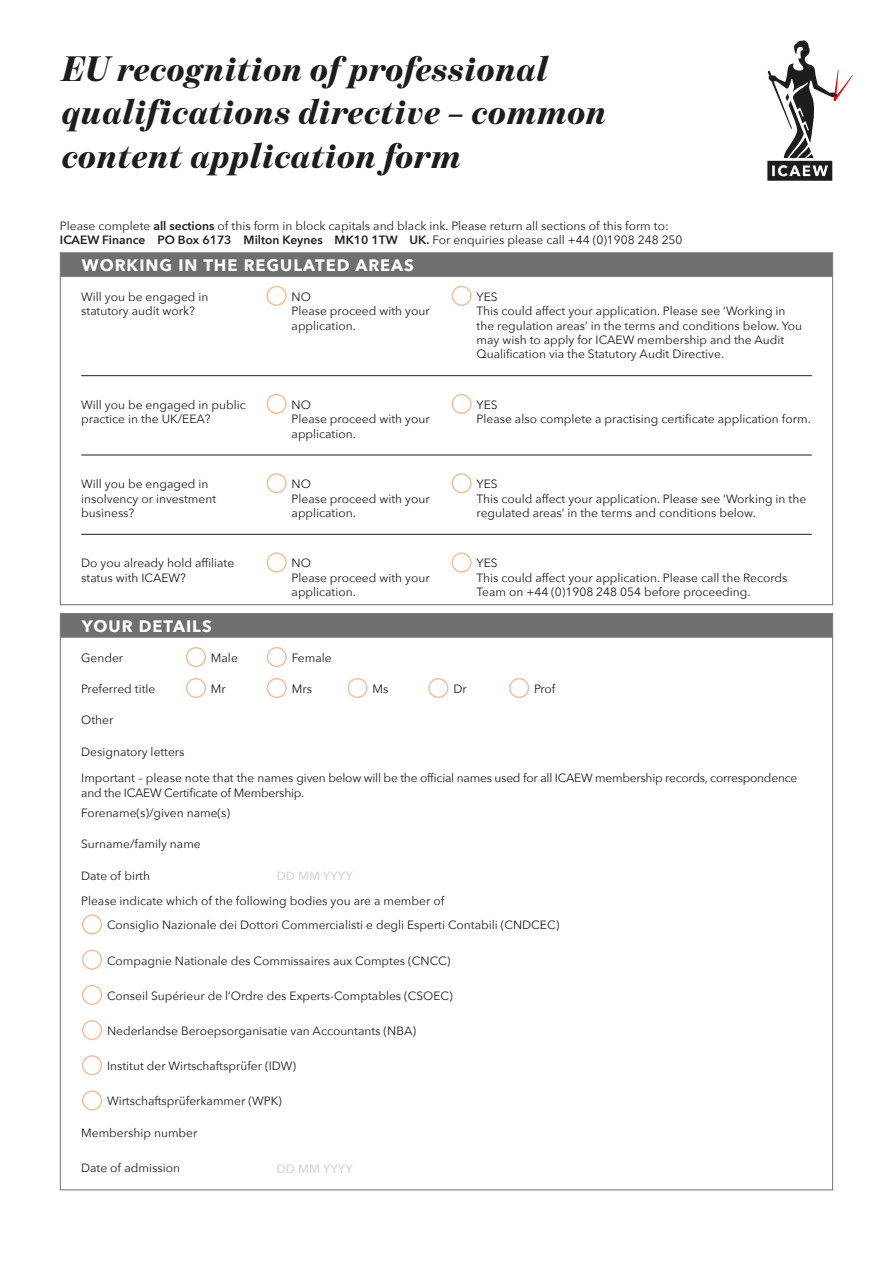
<style>
.page{position:relative;width:893px;height:1263px;background:#fff}
.page>*{position:absolute;margin:0;border:0;box-sizing:border-box;transform-origin:0 0}
.t1{font:italic 900 36px/43.2px "Benton Mod Disp";letter-spacing:.02em;color:#1d1d1b}
.t2{font:700 16.5px "Avenir Next";letter-spacing:.06em;color:#fff}
.t3{font:12px/14.4px "Avenir Next";color:#1d1d1b}
.t4{font:12px/14.4px "Avenir Next";letter-spacing:-.02em;color:#1d1d1b}
.t5{font:600 12px "Avenir Next";color:#dadada}
.s1{font-weight:600}
</style>
<div class="page">
<svg style="left:767px;top:40px;width:86px;height:141px"></svg>
<div style="left:61px;top:253px;width:771px;height:24px;background:#706f6f"></div>
<div style="left:61px;top:614px;width:771px;height:24px;background:#706f6f"></div>
<div style="left:451px;top:286px;width:21px;height:20px;border:2px solid #f1c09d;border-radius:50%"></div>
<div style="left:266px;top:286px;width:21px;height:20px;border:2px solid #f1c09d;border-radius:50%"></div>
<div style="left:451px;top:394px;width:21px;height:20px;border:2px solid #f1c09d;border-radius:50%"></div>
<div style="left:266px;top:394px;width:21px;height:20px;border:2px solid #f1c09d;border-radius:50%"></div>
<div style="left:451px;top:473px;width:21px;height:20px;border:2px solid #f1c09d;border-radius:50%"></div>
<div style="left:266px;top:473px;width:21px;height:20px;border:2px solid #f1c09d;border-radius:50%"></div>
<div style="left:451px;top:552px;width:21px;height:21px;border:2px solid #f1c09d;border-radius:50%"></div>
<div style="left:266px;top:552px;width:21px;height:21px;border:2px solid #f1c09d;border-radius:50%"></div>
<div style="left:186px;top:647px;width:20px;height:20px;border:2px solid #f1c09d;border-radius:50%"></div>
<div style="left:267px;top:647px;width:20px;height:20px;border:2px solid #f1c09d;border-radius:50%"></div>
<div style="left:186px;top:678px;width:20px;height:20px;border:2px solid #f1c09d;border-radius:50%"></div>
<div style="left:347px;top:678px;width:21px;height:20px;border:2px solid #f1c09d;border-radius:50%"></div>
<div style="left:267px;top:678px;width:20px;height:20px;border:2px solid #f1c09d;border-radius:50%"></div>
<div style="left:428px;top:678px;width:20px;height:20px;border:2px solid #f1c09d;border-radius:50%"></div>
<div style="left:509px;top:678px;width:20px;height:20px;border:2px solid #f1c09d;border-radius:50%"></div>
<div style="left:82px;top:914px;width:20px;height:20px;border:2px solid #f1c09d;border-radius:50%"></div>
<div style="left:82px;top:949px;width:20px;height:21px;border:2px solid #f1c09d;border-radius:50%"></div>
<div style="left:82px;top:985px;width:20px;height:20px;border:2px solid #f1c09d;border-radius:50%"></div>
<div style="left:82px;top:1020px;width:20px;height:20px;border:2px solid #f1c09d;border-radius:50%"></div>
<div style="left:82px;top:1055px;width:20px;height:20px;border:2px solid #f1c09d;border-radius:50%"></div>
<div style="left:82px;top:1090px;width:20px;height:20px;border:2px solid #f1c09d;border-radius:50%"></div>
<hr style="left:81px;top:534px;width:731px;height:1px;background:#1d1d1b">
<hr style="left:81px;top:455px;width:731px;height:1px;background:#1d1d1b">
<hr style="left:81px;top:375px;width:731px;height:1px;background:#1d1d1b">
<h1 class="t1" style="left:63px;top:47px;width:546px">EU recognition of professional qualifications directive – common content application form</h1>
<p class="t3" style="left:60px;top:218px;width:624px">Please complete <span class="s1">all sections</span> of this form in block capitals and black ink. Please return all sections of this form to:<br><span class="s1">ICAEW Finance PO Box 6173 Milton Keynes MK10 1TW UK.</span> For enquiries please call +44 (0)1908 248 250</p>
<h2 class="t2" style="left:82px;top:251px;width:334px">WORKING IN THE REGULATED AREAS</h2>
<p class="t3" style="left:81px;top:289px;width:129px">Will you be engaged in statutory audit work?</p>
<p class="t3" style="left:477px;top:289px;width:327px">YES<br>This could affect your application. Please see ‘Working in the regulation areas’ in the terms and conditions below. You may wish to apply for ICAEW membership and the Audit Qualification via the Statutory Audit Directive.</p>
<p class="t3" style="left:292px;top:289px;width:140px">NO<br>Please proceed with your application.</p>
<p class="t3" style="left:81px;top:397px;width:166px">Will you be engaged in public practice in the UK/EEA?</p>
<p class="t3" style="left:477px;top:397px;width:336px">YES<br>Please also complete a practising certificate application form.</p>
<p class="t3" style="left:292px;top:397px;width:140px">NO<br>Please proceed with your application.</p>
<p class="t3" style="left:81px;top:476px;width:136px">Will you be engaged in insolvency or investment business?</p>
<p class="t3" style="left:477px;top:476px;width:331px">YES<br>This could affect your application. Please see ‘Working in the regulated areas’ in the terms and conditions below.</p>
<p class="t3" style="left:292px;top:476px;width:140px">NO<br>Please proceed with your application.</p>
<p class="t3" style="left:81px;top:555px;width:155px">Do you already hold affiliate status with ICAEW?</p>
<p class="t3" style="left:477px;top:555px;width:312px">YES<br>This could affect your application. Please call the Records<br>Team on +44 (0)1908 248 054 before proceeding.</p>
<p class="t3" style="left:292px;top:555px;width:140px">NO<br>Please proceed with your application.</p>
<h2 class="t2" style="left:82px;top:612px;width:131px">YOUR DETAILS</h2>
<p class="t3" style="left:81px;top:650px;width:44px">Gender</p>
<p class="t3" style="left:211px;top:650px;width:28px">Male</p>
<p class="t3" style="left:292px;top:650px;width:41px">Female</p>
<p class="t3" style="left:81px;top:681px;width:76px">Preferred title</p>
<p class="t3" style="left:211px;top:681px;width:16px">Mr</p>
<p class="t3" style="left:292px;top:681px;width:22px">Mrs</p>
<p class="t3" style="left:373px;top:681px;width:17px">Ms</p>
<p class="t3" style="left:453px;top:681px;width:15px">Dr</p>
<p class="t3" style="left:534px;top:681px;width:23px">Prof</p>
<p class="t3" style="left:81px;top:712px;width:34px">Other</p>
<p class="t3" style="left:81px;top:744px;width:105px">Designatory letters</p>
<p class="t4" style="left:81px;top:770px;width:718px">Important – please note that the names given below will be the official names used for all ICAEW membership records, correspondence and the ICAEW Certificate of Membership.</p>
<p class="t3" style="left:81px;top:805px;width:150px">Forename(s)/given name(s)</p>
<p class="t3" style="left:81px;top:836px;width:121px">Surname/family name</p>
<p class="t3" style="left:81px;top:868px;width:70px">Date of birth</p>
<p class="t5" style="left:277px;top:866px;width:77px">DD MM YYYY</p>
<p class="t3" style="left:81px;top:893px;width:364px">Please indicate which of the following bodies you are a member of</p>
<p class="t3" style="left:107px;top:917px;width:454px">Consiglio Nazionale dei Dottori Commercialisti e degli Esperti Contabili (CNDCEC)</p>
<p class="t3" style="left:107px;top:953px;width:345px">Compagnie Nationale des Commissaires aux Comptes (CNCC)</p>
<p class="t3" style="left:107px;top:988px;width:347px">Conseil Supérieur de l’Ordre des Experts-Comptables (CSOEC)</p>
<p class="t3" style="left:107px;top:1023px;width:310px">Nederlandse Beroepsorganisatie van Accountants (NBA)</p>
<p class="t3" style="left:107px;top:1058px;width:191px">Institut der Wirtschaftsprüfer (IDW)</p>
<p class="t3" style="left:107px;top:1093px;width:176px">Wirtschaftsprüferkammer (WPK)</p>
<p class="t3" style="left:81px;top:1125px;width:118px">Membership number</p>
<p class="t3" style="left:81px;top:1160px;width:100px">Date of admission</p>
<p class="t5" style="left:277px;top:1158px;width:77px">DD MM YYYY</p>
</div>
